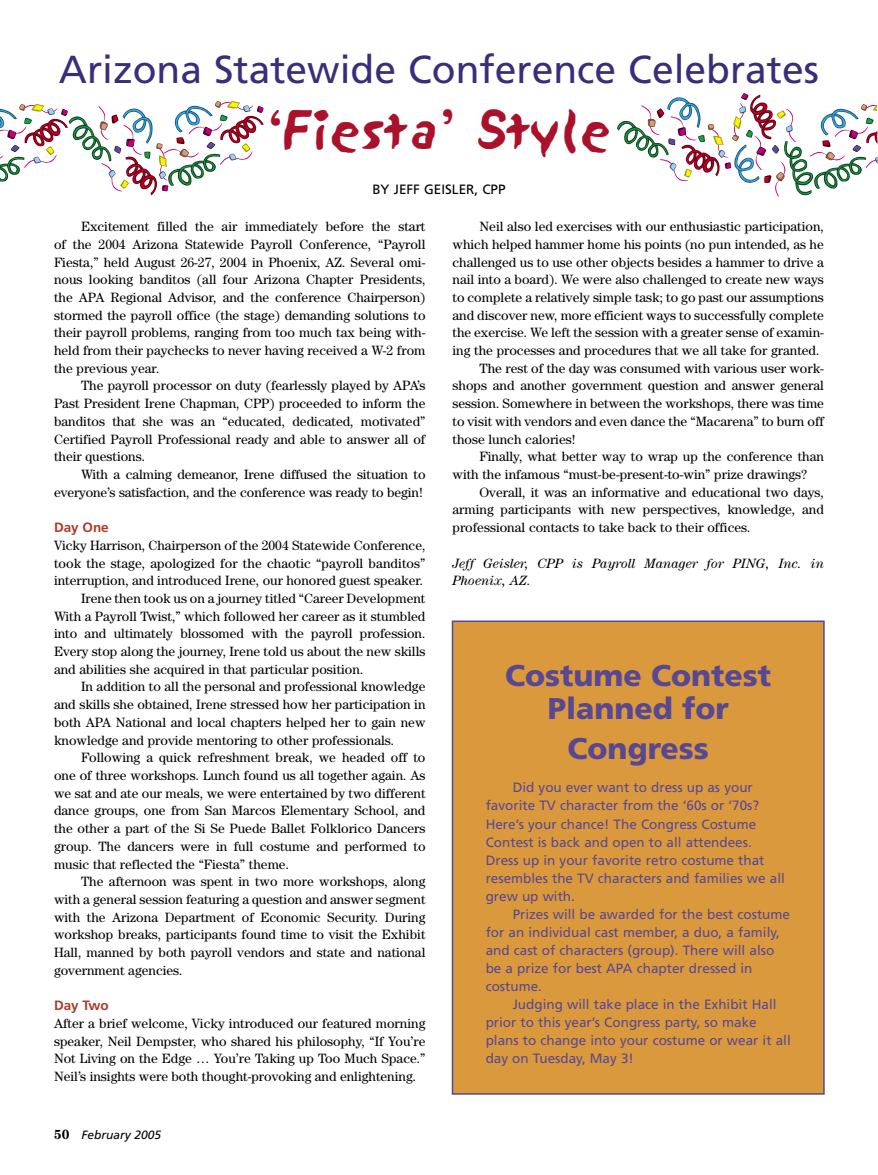
<style>
.page{position:relative;width:878px;height:1175px;background:#fff}
.page>*{position:absolute;margin:0;border:0;box-sizing:border-box;transform-origin:0 0}
.Department_Sidebar_heads_tall_02{font:48px "Sand";color:#a9122a}
.Department_Sidebar_heads_tall_02-2{font:39px "Frutiger LT Std";color:#392e7a}
.Column_Heads_02{font:900 30px/33px "Frutiger LT Std";color:#584892;text-align:center}
.Body_Text_Indent{font:13.5px/17.7px "Century Std";color:#000;text-align:justify}
.Departments__Sidebar_text_02{font:13.5px/18px "Frutiger LT Std";color:#584892}
.Column_Subheads__02{font:13.5px/17.7px "Century Std";color:#000;text-align:justify}
.author_bio_02{font:italic 13.5px/17.7px "Century Std";color:#000}
.Author_02{font:13.5px "Frutiger LT Std";color:#000}
.Column_Subheads__02-2{font:700 13.5px "Frutiger LT Std";color:#aa3a2a}
.t1{font:italic 12px "Frutiger LT Std";color:#000}
.s1{font-family:"Century Std";font-weight:700;font-style:normal;font-size:13.5px}
</style>
<div class="page">
<div style="left:452px;top:621px;width:372px;height:473px;background:#db993d"></div>
<div style="left:452px;top:620px;width:372px;height:474px;border:2px solid #584892"></div>
<svg style="left:0;top:100px;width:264px;height:96px"></svg>
<svg style="left:617px;top:93px;width:261px;height:104px"></svg>
<p class="Department_Sidebar_heads_tall_02-2" style="left:59px;top:47px;width:761px">Arizona Statewide Conference Celebrates</p>
<p class="Department_Sidebar_heads_tall_02" style="left:268px;top:105px;width:343px">‘Fiesta’ Style</p>
<p class="Author_02" style="left:372px;top:181px;width:135px">BY JEFF GEISLER, CPP</p>
<p class="Body_Text_Indent" style="left:54px;top:217px;width:373px;text-indent:27px">Excitement filled the air immediately before the start of the 2004 Arizona Statewide Payroll Conference, “Payroll Fiesta,” held August 26-27, 2004 in Phoenix, AZ. Several omi&shy;nous looking banditos (all four Arizona Chapter Presidents, the APA Regional Advisor, and the conference Chairperson) stormed the payroll office (the stage) demanding solutions to their payroll problems, ranging from too much tax being with&shy;held from their paychecks to never having received a W-2 from the previous year.</p>
<p class="Body_Text_Indent" style="left:54px;top:377px;width:373px;text-indent:27px">The payroll processor on duty (fearlessly played by APA’s Past President Irene Chapman, CPP) proceeded to inform the banditos that she was an “educated, dedicated, motivated” Certified Payroll Professional ready and able to answer all of their questions.</p>
<p class="Body_Text_Indent" style="left:54px;top:465px;width:373px;text-align:right">With a calming demeanor, Irene diffused the situation to everyone’s satisfaction, and the conference was ready to begin!</p>
<p class="Column_Subheads__02-2" style="left:54px;top:519px;width:56px">Day One</p>
<p class="Column_Subheads__02" style="left:54px;top:536px;width:373px">Vicky Harrison, Chairperson of the 2004 Statewide Conference, took the stage, apologized for the chaotic “payroll banditos” interruption, and introduced Irene, our honored guest speaker.</p>
<p class="Body_Text_Indent" style="left:54px;top:589px;width:373px;text-indent:27px">Irene then took us on a journey titled “Career Development With a Payroll Twist,” which followed her career as it stumbled into and ultimately blossomed with the payroll profession.<br>Every stop along the journey, Irene told us about the new skills and abilities she acquired in that particular position.</p>
<p class="Body_Text_Indent" style="left:54px;top:678px;width:373px;text-indent:27px">In addition to all the personal and professional knowledge and skills she obtained, Irene stressed how her participation in both APA National and local chapters helped her to gain new knowledge and provide mentoring to other professionals.</p>
<p class="Body_Text_Indent" style="left:54px;top:748px;width:373px;text-indent:27px">Following a quick refreshment break, we headed off to one of three workshops. Lunch found us all together again. As we sat and ate our meals, we were entertained by two different dance groups, one from San Marcos Elementary School, and the other a part of the Si Se Puede Ballet Folklorico Dancers group. The dancers were in full costume and performed to music that reflected the “Fiesta” theme.</p>
<p class="Body_Text_Indent" style="left:54px;top:872px;width:373px;text-indent:27px">The afternoon was spent in two more workshops, along with a general session featuring a question and answer segment with the Arizona Department of Economic Security. During workshop breaks, participants found time to visit the Exhibit Hall, manned by both payroll vendors and state and national government agencies.</p>
<p class="Column_Subheads__02-2" style="left:54px;top:997px;width:56px">Day Two</p>
<p class="Column_Subheads__02" style="left:54px;top:1014px;width:373px">After a brief welcome, Vicky introduced our featured morning speaker, Neil Dempster, who shared his philosophy, “If You’re Not Living on the Edge … You’re Taking up Too Much Space.” Neil’s insights were both thought-provoking and enlightening.</p>
<p class="t1" style="left:54px;top:1127px;width:109px"><span class="s1">50</span> February 2005</p>
<p class="Body_Text_Indent" style="left:452px;top:217px;width:373px;text-indent:27px">Neil also led exercises with our enthusiastic participation, which helped hammer home his points (no pun intended, as he challenged us to use other objects besides a hammer to drive a nail into a board). We were also challenged to create new ways to complete a relatively simple task; to go past our assumptions and discover new, more efficient ways to successfully complete the exercise. We left the session with a greater sense of examin&shy;ing the processes and procedures that we all take for granted.</p>
<p class="Body_Text_Indent" style="left:452px;top:359px;width:373px;text-indent:27px">The rest of the day was consumed with various user work&shy;shops and another government question and answer general session. Somewhere in between the workshops, there was time to visit with vendors and even dance the “Macarena” to burn off those lunch calories!</p>
<p class="Body_Text_Indent" style="left:452px;top:447px;width:373px;text-indent:27px">Finally, what better way to wrap up the conference than with the infamous “must-be-present-to-win” prize drawings?</p>
<p class="Body_Text_Indent" style="left:452px;top:483px;width:373px;text-indent:27px">Overall, it was an informative and educational two days, arming participants with new perspectives, knowledge, and professional contacts to take back to their offices.</p>
<p class="author_bio_02" style="left:452px;top:554px;width:373px">Jeff Geisler, CPP is Payroll Manager for PING, Inc. in<br>Phoenix, AZ.</p>
<p class="Column_Heads_02" style="left:505px;top:659px;width:267px">Costume Contest<br>Planned for</p>
<p class="Column_Heads_02" style="left:567px;top:732px;width:143px">Congress</p>
<p class="Departments__Sidebar_text_02" style="left:485px;top:779px;width:301px;text-indent:27px">Did you ever want to dress up as your favorite TV character from the ‘60s or ‘70s?<br>Here’s your chance! The Congress Costume Contest is back and open to all attendees.<br>Dress up in your favorite retro costume that resembles the TV characters and families we all grew up with.</p>
<p class="Departments__Sidebar_text_02" style="left:485px;top:905px;width:306px;text-indent:27px">Prizes will be awarded for the best costume for an individual cast member, a duo, a family, and cast of characters (group). There will also be a prize for best APA chapter dressed in costume.</p>
<p class="Departments__Sidebar_text_02" style="left:485px;top:995px;width:306px;text-indent:27px">Judging will take place in the Exhibit Hall prior to this year’s Congress party, so make plans to change into your costume or wear it all day on Tuesday, May 3!</p>
</div>
